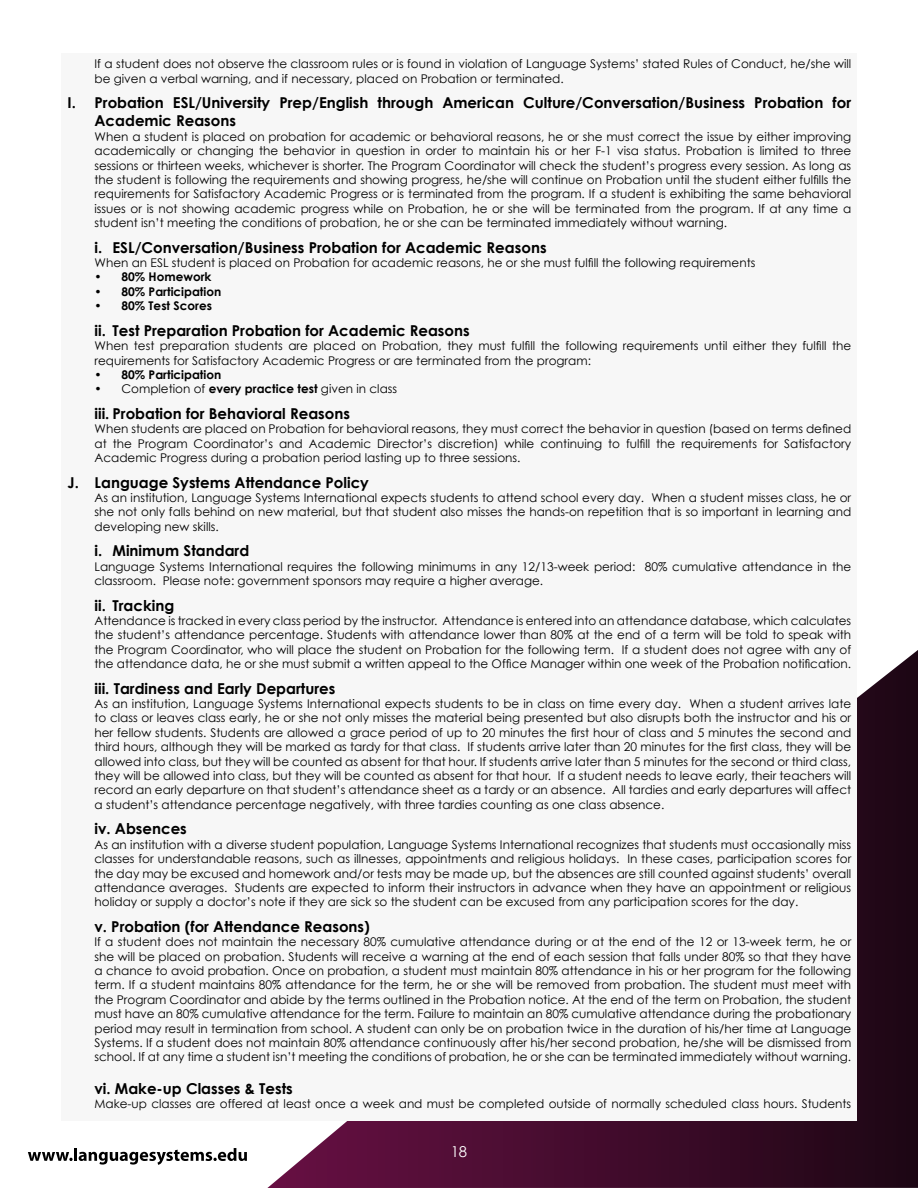
<style>
.page{position:relative;width:918px;height:1188px;background:#fff}
.page>*{position:absolute;margin:0;border:0;box-sizing:border-box;transform-origin:0 0}
.t1{font:700 15px/18px "Century Gothic";color:#000}
.t2{font:15px "Century Gothic";color:#fff}
.t3{font:12px/14.4px "Century Gothic";color:#000;text-align:justify}
.t4{font:700 12px "Century Gothic";color:#000}
.s1{font-weight:700}
</style>
<div class="page">
<div style="left:61px;top:54px;width:796px;height:540px;background:#f7f7f7"></div>
<svg style="left:267px;top:650px;width:651px;height:538px;background:#3f172f"></svg>
<div style="left:61px;top:90px;width:796px;height:1031px;background:#f7f7f7"></div>
<svg style="left:28px;top:1148px;width:219px;height:17px"></svg>
<p class="t3" style="left:94px;top:57px;width:758px">If a student does not observe the classroom rules or is found in violation of Language Systems’ stated Rules of Conduct, he/she will be given a verbal warning, and if necessary, placed on Probation or terminated.</p>
<p class="t1" style="left:94px;top:94px;width:758px;text-indent:-27px">I. Probation ESL/University Prep/English through American Culture/Conversation/Business Probation for<br>Academic Reasons</p>
<p class="t3" style="left:94px;top:129px;width:758px">When a student is placed on probation for academic or behavioral reasons, he or she must correct the issue by either improving academically or changing the behavior in question in order to maintain his or her F-1 visa status. Probation is limited to three sessions or thirteen weeks, whichever is shorter. The Program Coordinator will check the student’s progress every session. As long as the student is following the requirements and showing progress, he/she will continue on Probation until the student either fulfills the requirements for Satisfactory Academic Progress or is terminated from the program. If a student is exhibiting the same behavioral issues or is not showing academic progress while on Probation, he or she will be terminated from the program. If at any time a student isn’t meeting the conditions of probation, he or she can be terminated immediately without warning.</p>
<p class="t1" style="left:94px;top:238px;width:454px">i. ESL/Conversation/Business Probation for Academic Reasons</p>
<p class="t3" style="left:94px;top:255px;width:662px">When an ESL student is placed on Probation for academic reasons, he or she must fulfill the following requirements</p>
<p class="t4" style="left:94px;top:269px;width:119px">• 80% Homework</p>
<p class="t4" style="left:94px;top:284px;width:128px">• 80% Participation</p>
<p class="t4" style="left:94px;top:298px;width:119px">• 80% Test Scores</p>
<p class="t1" style="left:94px;top:321px;width:377px">ii. Test Preparation Probation for Academic Reasons</p>
<p class="t3" style="left:94px;top:338px;width:758px">When test preparation students are placed on Probation, they must fulfill the following requirements until either they fulfill the requirements for Satisfactory Academic Progress or are terminated from the program:</p>
<p class="t4" style="left:94px;top:367px;width:128px">• 80% Participation</p>
<p class="t3" style="left:94px;top:382px;width:304px">• Completion of <span class="s1">every practice test</span> given in class</p>
<p class="t1" style="left:94px;top:404px;width:257px">iii. Probation for Behavioral Reasons</p>
<p class="t3" style="left:94px;top:421px;width:758px">When students are placed on Probation for behavioral reasons, they must correct the behavior in question (based on terms defined at the Program Coordinator’s and Academic Director’s discretion) while continuing to fulfill the requirements for Satisfactory Academic Progress during a probation period lasting up to three sessions.</p>
<p class="t1" style="left:68px;top:473px;width:303px">J. Language Systems Attendance Policy</p>
<p class="t3" style="left:94px;top:490px;width:758px">As an institution, Language Systems International expects students to attend school every day. When a student misses class, he or she not only falls behind on new material, but that student also misses the hands-on repetition that is so important in learning and developing new skills.</p>
<p class="t1" style="left:94px;top:541px;width:156px">i. Minimum Standard</p>
<p class="t3" style="left:94px;top:559px;width:758px">Language Systems International requires the following minimums in any 12/13-week period: 80% cumulative attendance in the classroom. Please note: government sponsors may require a higher average.</p>
<p class="t1" style="left:94px;top:596px;width:81px">ii. Tracking</p>
<p class="t3" style="left:94px;top:613px;width:758px">Attendance is tracked in every class period by the instructor. Attendance is entered into an attendance database, which calculates the student’s attendance percentage. Students with attendance lower than 80% at the end of a term will be told to speak with the Program Coordinator, who will place the student on Probation for the following term. If a student does not agree with any of the attendance data, he or she must submit a written appeal to the Office Manager within one week of the Probation notification.</p>
<p class="t1" style="left:94px;top:679px;width:242px">iii. Tardiness and Early Departures</p>
<p class="t3" style="left:94px;top:696px;width:758px">As an institution, Language Systems International expects students to be in class on time every day. When a student arrives late to class or leaves class early, he or she not only misses the material being presented but also disrupts both the instructor and his or her fellow students. Students are allowed a grace period of up to 20 minutes the first hour of class and 5 minutes the second and third hours, although they will be marked as tardy for that class. If students arrive later than 20 minutes for the first class, they will be allowed into class, but they will be counted as absent for that hour. If students arrive later than 5 minutes for the second or third class, they will be allowed into class, but they will be counted as absent for that hour. If a student needs to leave early, their teachers will record an early departure on that student’s attendance sheet as a tardy or an absence. All tardies and early departures will affect a student’s attendance percentage negatively, with three tardies counting as one class absence.</p>
<p class="t1" style="left:94px;top:820px;width:94px">iv. Absences</p>
<p class="t3" style="left:94px;top:837px;width:758px">As an institution with a diverse student population, Language Systems International recognizes that students must occasionally miss classes for understandable reasons, such as illnesses, appointments and religious holidays. In these cases, participation scores for the day may be excused and homework and/or tests may be made up, but the absences are still counted against students’ overall attendance averages. Students are expected to inform their instructors in advance when they have an appointment or religious holiday or supply a doctor’s note if they are sick so the student can be excused from any participation scores for the day.</p>
<p class="t1" style="left:94px;top:917px;width:277px">v. Probation (for Attendance Reasons)</p>
<p class="t3" style="left:94px;top:934px;width:758px">If a student does not maintain the necessary 80% cumulative attendance during or at the end of the 12 or 13-week term, he or she will be placed on probation. Students will receive a warning at the end of each session that falls under 80% so that they have a chance to avoid probation. Once on probation, a student must maintain 80% attendance in his or her program for the following term. If a student maintains 80% attendance for the term, he or she will be removed from probation. The student must meet with the Program Coordinator and abide by the terms outlined in the Probation notice. At the end of the term on Probation, the student must have an 80% cumulative attendance for the term. Failure to maintain an 80% cumulative attendance during the probationary period may result in termination from school. A student can only be on probation twice in the duration of his/her time at Language Systems. If a student does not maintain 80% attendance continuously after his/her second probation, he/she will be dismissed from school. If at any time a student isn’t meeting the conditions of probation, he or she can be terminated immediately without warning.</p>
<p class="t1" style="left:94px;top:1079px;width:200px">vi. Make-up Classes &amp; Tests</p>
<p class="t3" style="left:94px;top:1096px;width:758px">Make-up classes are offered at least once a week and must be completed outside of normally scheduled class hours. Students</p>
<p class="t2" style="left:451px;top:1143px;width:18px">18</p>
</div>
